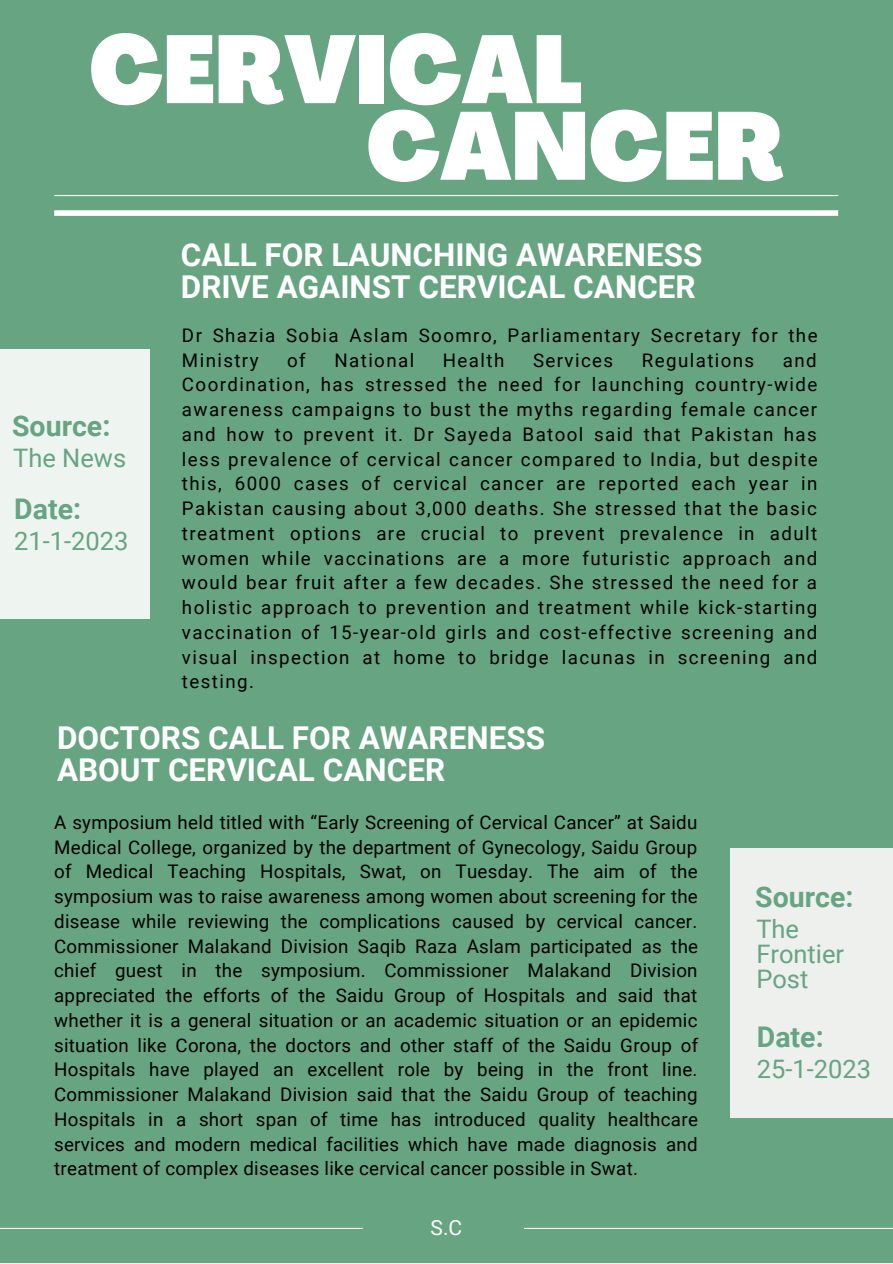
<style>
.page{position:relative;width:893px;height:1264px;background:#fff}
.page>*{position:absolute;margin:0;border:0;box-sizing:border-box;transform-origin:0 0}
.t1{font:900 condensed 94.35px "Agrandir";color:#fff}
.t2{font:700 31.5px/31.5px "Roboto";color:#fff}
.t3{font:700 28.5px "Roboto";color:#67a481}
.t4{font:25.5px/24.8px "Roboto";color:#67a481}
.t5{font:21px "Roboto";color:#fff}
.t6{font:18.75px/24.8px "Roboto";letter-spacing:.075em;color:#000;text-align:justify}
</style>
<div class="page">
<div style="left:0;top:0;width:892px;height:1262px;background:#67a481"></div>
<hr style="left:54px;top:195px;width:784px;height:1px;background:#fff">
<hr style="left:0;top:1227px;width:363px;height:1px;background:#fdf9fa">
<hr style="left:524px;top:1227px;width:368px;height:1px;background:#fdf9fa">
<div style="left:54px;top:210px;width:784px;height:6px;background:#fff"></div>
<div style="left:0;top:349px;width:150px;height:270px;background:#eef5f1"></div>
<div style="left:730px;top:848px;width:162px;height:270px;background:#edf0ed"></div>
<h1 class="t1" style="left:89px;top:32px;width:495px">CERVICAL</h1>
<h1 class="t1" style="left:366px;top:109px;width:419px">CANCER</h1>
<h3 class="t3" style="left:12px;top:409px;width:100px">Source:</h3>
<h3 class="t4" style="left:13px;top:446px;width:114px">The News</h3>
<h3 class="t3" style="left:14px;top:492px;width:68px">Date:</h3>
<h3 class="t4" style="left:14px;top:529px;width:116px">21-1-2023</h3>
<h2 class="t2" style="left:181px;top:240px;width:523px">CALL FOR LAUNCHING AWARENESS<br>DRIVE AGAINST CERVICAL CANCER</h2>
<p class="t6" style="left:182px;top:323px;width:637px">Dr Shazia Sobia Aslam Soomro, Parliamentary Secretary for the<br>Ministry</p>
<p class="t6" style="left:287px;top:348px;width:20px">of</p>
<p class="t6" style="left:334px;top:348px;width:81px">National</p>
<p class="t6" style="left:443px;top:348px;width:63px">Health</p>
<p class="t6" style="left:533px;top:348px;width:82px">Services</p>
<p class="t6" style="left:641px;top:348px;width:114px">Regulations</p>
<p class="t6" style="left:182px;top:348px;width:637px;text-indent:601px">and Coordination, has stressed the need for launching country-wide awareness campaigns to bust the myths regarding female cancer and how to prevent it. Dr Sayeda Batool said that Pakistan has less prevalence of cervical cancer compared to India, but despite this, 6000 cases of cervical cancer are reported each year in Pakistan causing about 3,000 deaths. She stressed that the basic treatment options are crucial to prevent prevalence in adult women while vaccinations are a more futuristic approach and would bear fruit after a few decades. She stressed the need for a holistic approach to prevention and treatment while kick-starting vaccination of 15-year-old girls and cost-effective screening and visual inspection at home to bridge lacunas in screening and testing.</p>
<h2 class="t2" style="left:57px;top:722px;width:489px">DOCTORS CALL FOR AWARENESS<br>ABOUT CERVICAL CANCER</h2>
<p class="t6" style="left:54px;top:810px;width:645px">A symposium held titled with “Early Screening of Cervical Cancer” at Saidu Medical College, organized by the department of Gynecology, Saidu Group of Medical Teaching Hospitals, Swat, on Tuesday. The aim of the symposium was to raise awareness among women about screening for the disease while reviewing the complications caused by cervical cancer.<br>Commissioner Malakand Division Saqib Raza Aslam participated as the chief guest in the symposium. Commissioner Malakand Division appreciated the efforts of the Saidu Group of Hospitals and said that whether it is a general situation or an academic situation or an epidemic situation like Corona, the doctors and other staff of the Saidu Group of Hospitals have played an excellent role by being in the front line.<br>Commissioner Malakand Division said that the Saidu Group of teaching Hospitals in a short span of time has introduced quality healthcare services and modern medical facilities which have made diagnosis and treatment of complex diseases like cervical cancer possible in Swat.</p>
<p class="t5" style="left:430px;top:1215px;width:33px">S.C</p>
<h3 class="t3" style="left:755px;top:880px;width:100px">Source:</h3>
<h3 class="t4" style="left:756px;top:917px;width:89px">The<br>Frontier<br>Post</h3>
<h3 class="t3" style="left:756px;top:1020px;width:68px">Date:</h3>
<h3 class="t4" style="left:756px;top:1057px;width:116px">25-1-2023</h3>
</div>
